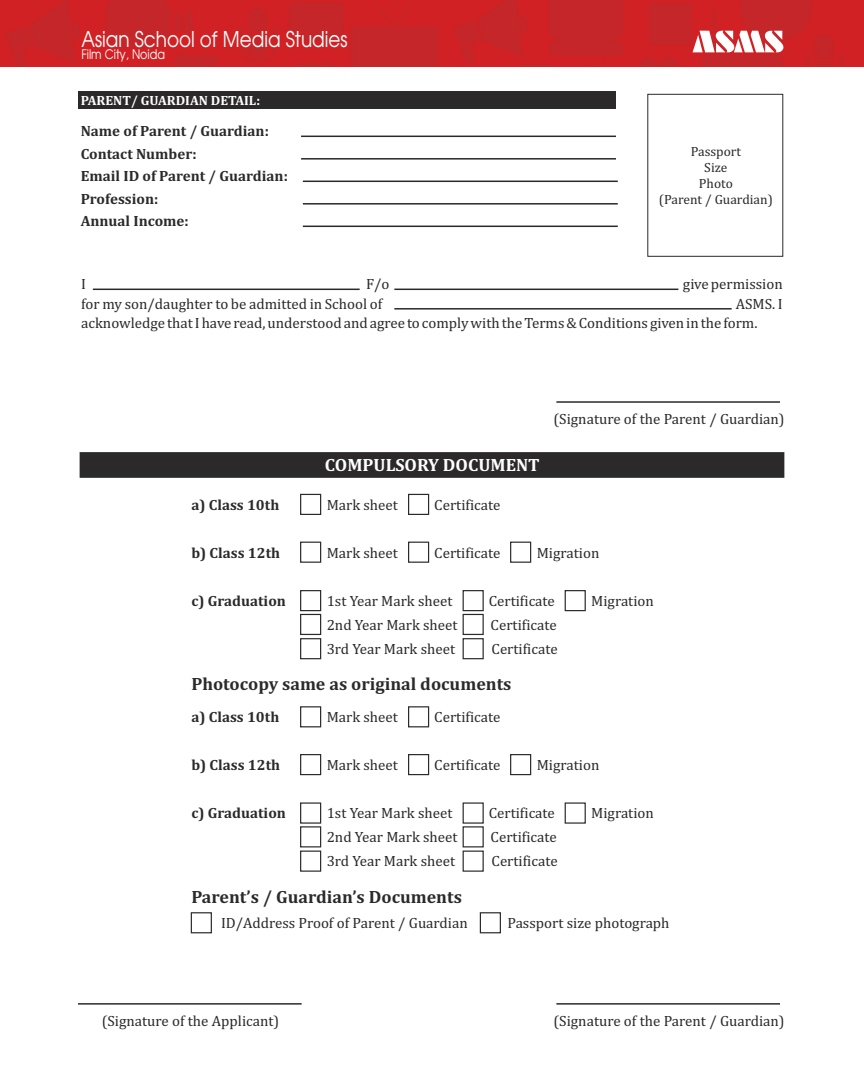
<style>
.page{position:relative;width:864px;height:1080px;background:#fff}
.page>*{position:absolute;margin:0;border:0;box-sizing:border-box;transform-origin:0 0}
.t1{font:100 21.75px "Avant Garde";color:#fff}
.t2{font:700 18px "Cambria";color:#2b2929}
.t3{font:700 18px "Cambria";color:#fff}
.t4{font:15px/19.5px "Cambria";color:#2b2929}
.t5{font:700 15px/22.5px "Cambria";color:#2b2929}
.t6{font:13.5px/15.9px "Cambria";color:#2b2929;text-align:center}
.t7{font:700 13.5px "Cambria";color:#fff}
.t8{font:100 13.2px "Avant Garde";color:#fff}
</style>
<div class="page">
<div style="left:78px;top:91px;width:538px;height:18px;background:#2b2929"></div>
<hr style="left:301px;top:136px;width:315px;height:1px;background:#2b2929">
<hr style="left:301px;top:158px;width:315px;height:1px;background:#2b2929">
<hr style="left:303px;top:181px;width:315px;height:1px;background:#2b2929">
<hr style="left:303px;top:203px;width:315px;height:1px;background:#2b2929">
<hr style="left:303px;top:226px;width:315px;height:1px;background:#2b2929">
<svg style="left:80px;top:452px;width:704px;height:26px;background:#2d2b2b"></svg>
<div style="left:408px;top:494px;width:21px;height:21px;border:1px solid #2b2929"></div>
<div style="left:300px;top:494px;width:21px;height:21px;border:1px solid #2b2929"></div>
<div style="left:408px;top:542px;width:21px;height:21px;border:1px solid #2b2929"></div>
<div style="left:300px;top:542px;width:21px;height:21px;border:1px solid #2b2929"></div>
<div style="left:510px;top:542px;width:21px;height:21px;border:1px solid #2b2929"></div>
<div style="left:463px;top:590px;width:21px;height:21px;border:1px solid #2b2929"></div>
<div style="left:300px;top:590px;width:21px;height:21px;border:1px solid #2b2929"></div>
<div style="left:565px;top:590px;width:21px;height:21px;border:1px solid #2b2929"></div>
<div style="left:463px;top:614px;width:21px;height:21px;border:1px solid #2b2929"></div>
<div style="left:300px;top:614px;width:21px;height:21px;border:1px solid #2b2929"></div>
<div style="left:463px;top:638px;width:21px;height:21px;border:1px solid #2b2929"></div>
<div style="left:300px;top:638px;width:21px;height:21px;border:1px solid #2b2929"></div>
<div style="left:408px;top:706px;width:21px;height:21px;border:1px solid #2b2929"></div>
<div style="left:300px;top:706px;width:21px;height:21px;border:1px solid #2b2929"></div>
<div style="left:408px;top:754px;width:21px;height:21px;border:1px solid #2b2929"></div>
<div style="left:300px;top:754px;width:21px;height:21px;border:1px solid #2b2929"></div>
<div style="left:510px;top:754px;width:21px;height:21px;border:1px solid #2b2929"></div>
<div style="left:463px;top:802px;width:21px;height:22px;border:1px solid #2b2929"></div>
<div style="left:300px;top:802px;width:21px;height:22px;border:1px solid #2b2929"></div>
<div style="left:565px;top:802px;width:21px;height:22px;border:1px solid #2b2929"></div>
<div style="left:463px;top:826px;width:21px;height:21px;border:1px solid #2b2929"></div>
<div style="left:300px;top:826px;width:21px;height:21px;border:1px solid #2b2929"></div>
<div style="left:463px;top:851px;width:21px;height:21px;border:1px solid #2b2929"></div>
<div style="left:300px;top:851px;width:21px;height:21px;border:1px solid #2b2929"></div>
<div style="left:191px;top:912px;width:21px;height:21px;border:1px solid #2b2929"></div>
<div style="left:480px;top:912px;width:21px;height:21px;border:1px solid #2b2929"></div>
<hr style="left:556px;top:1003px;width:224px;height:2px;background:#2b2929">
<hr style="left:78px;top:1003px;width:224px;height:2px;background:#2b2929">
<hr style="left:93px;top:289px;width:267px;height:1px;background:#2b2929">
<hr style="left:394px;top:289px;width:284px;height:1px;background:#2b2929">
<hr style="left:394px;top:308px;width:338px;height:2px;background:#2b2929">
<hr style="left:556px;top:401px;width:224px;height:2px;background:#2b2929">
<img style="left:0;top:0;width:864px;height:66px">
<svg style="left:693px;top:31px;width:90px;height:21px"></svg>
<h1 class="t1" style="left:81px;top:30px;width:268px">Asian School of Media Studies</h1>
<p class="t8" style="left:81px;top:49px;width:85px">Film City, Noida</p>
<p class="t7" style="left:81px;top:94px;width:181px">PARENT/ GUARDIAN DETAIL:</p>
<p class="t5" style="left:81px;top:121px;width:209px">Name of Parent / Guardian:<br>Contact Number:<br>Email ID of Parent / Guardian:<br>Profession:<br>Annual Income:</p>
<p class="t6" style="left:659px;top:145px;width:115px">Passport<br>Size<br>Photo<br>(Parent / Guardian)</p>
<p class="t4" style="left:81px;top:275px;width:6px">I</p>
<p class="t4" style="left:366px;top:275px;width:25px">F/o</p>
<p class="t4" style="left:683px;top:275px;width:101px">give permission</p>
<p class="t4" style="left:81px;top:295px;width:303px">for my son/daughter to be admitted in School of</p>
<p class="t4" style="left:81px;top:295px;width:703px;text-indent:655px">ASMS. I acknowledge that I have read, understood and agree to comply with the Terms &amp; Conditions given in the form.</p>
<p class="t5" style="left:191px;top:494px;width:89px">a) Class 10th</p>
<p class="t5" style="left:191px;top:542px;width:90px">b) Class 12th</p>
<p class="t5" style="left:191px;top:590px;width:96px">c) Graduation</p>
<p class="t3" style="left:325px;top:457px;width:216px">COMPULSORY DOCUMENT</p>
<p class="t4" style="left:554px;top:410px;width:233px">(Signature of the Parent / Guardian)</p>
<p class="t4" style="left:327px;top:496px;width:73px">Mark sheet</p>
<p class="t4" style="left:434px;top:496px;width:68px">Certificate</p>
<p class="t4" style="left:327px;top:544px;width:73px">Mark sheet</p>
<p class="t4" style="left:434px;top:544px;width:68px">Certificate</p>
<p class="t4" style="left:537px;top:544px;width:64px">Migration</p>
<p class="t4" style="left:327px;top:592px;width:127px">1st Year Mark sheet</p>
<p class="t4" style="left:489px;top:592px;width:68px">Certificate</p>
<p class="t4" style="left:591px;top:592px;width:64px">Migration</p>
<p class="t4" style="left:327px;top:616px;width:132px">2nd Year Mark sheet</p>
<p class="t4" style="left:491px;top:616px;width:68px">Certificate</p>
<p class="t4" style="left:327px;top:640px;width:130px">3rd Year Mark sheet</p>
<p class="t4" style="left:492px;top:640px;width:68px">Certificate</p>
<p class="t2" style="left:191px;top:676px;width:322px">Photocopy same as original documents</p>
<p class="t5" style="left:191px;top:707px;width:89px">a) Class 10th</p>
<p class="t5" style="left:191px;top:755px;width:90px">b) Class 12th</p>
<p class="t5" style="left:191px;top:803px;width:96px">c) Graduation</p>
<p class="t4" style="left:327px;top:708px;width:73px">Mark sheet</p>
<p class="t4" style="left:434px;top:708px;width:68px">Certificate</p>
<p class="t4" style="left:327px;top:756px;width:73px">Mark sheet</p>
<p class="t4" style="left:434px;top:756px;width:68px">Certificate</p>
<p class="t4" style="left:537px;top:756px;width:64px">Migration</p>
<p class="t4" style="left:327px;top:804px;width:127px">1st Year Mark sheet</p>
<p class="t4" style="left:489px;top:804px;width:68px">Certificate</p>
<p class="t4" style="left:591px;top:804px;width:64px">Migration</p>
<p class="t4" style="left:327px;top:828px;width:132px">2nd Year Mark sheet</p>
<p class="t4" style="left:491px;top:828px;width:68px">Certificate</p>
<p class="t4" style="left:327px;top:852px;width:130px">3rd Year Mark sheet</p>
<p class="t4" style="left:492px;top:852px;width:68px">Certificate</p>
<p class="t2" style="left:191px;top:889px;width:272px">Parent’s / Guardian’s Documents</p>
<p class="t4" style="left:221px;top:914px;width:248px">ID/Address Proof of Parent / Guardian</p>
<p class="t4" style="left:507px;top:914px;width:164px">Passport size photograph</p>
<p class="t4" style="left:102px;top:1012px;width:179px">(Signature of the Applicant)</p>
<p class="t4" style="left:554px;top:1012px;width:233px">(Signature of the Parent / Guardian)</p>
</div>
